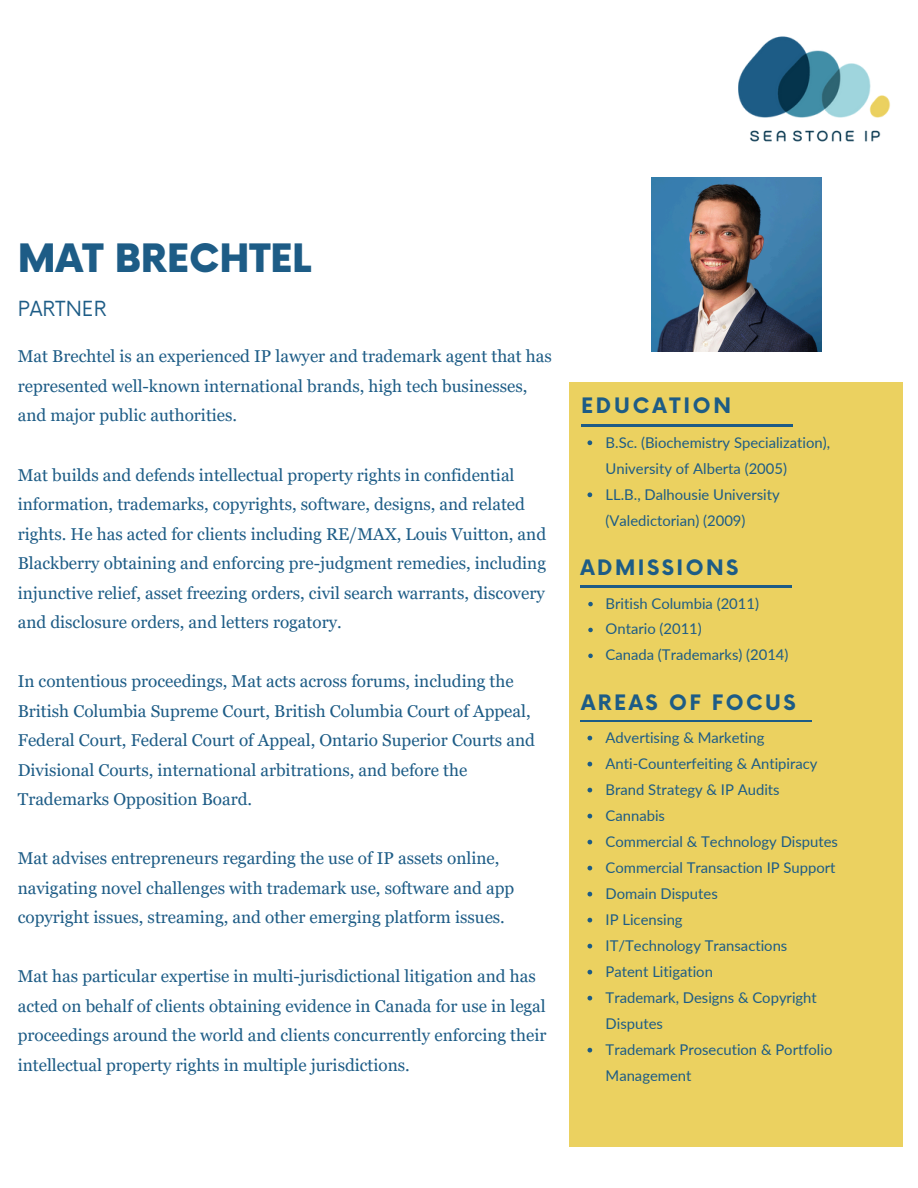
<style>
.page{position:relative;width:918px;height:1188px;background:#fff}
.page>*{position:absolute;margin:0;border:0;box-sizing:border-box;transform-origin:0 0}
.t1{font:900 38.1px "Now";color:#1d5c86}
.t2{font:700 20.7px "Now";letter-spacing:.12em;color:#1d5c86}
.t3{font:20.25px "Now";color:#1d5c86}
.t4{font:17.1px/29.5px "Georgia Pro";color:#1d5c86}
.t5{font:14.85px/26px "Lato";color:#1d5c86}
</style>
<div class="page">
<img style="left:738px;top:36px;width:152px;height:106px">
<div style="left:569px;top:383px;width:334px;height:764px;background:#ebd160"></div>
<hr style="left:580px;top:720px;width:232px;height:2px;background:#1d5c86">
<hr style="left:580px;top:586px;width:212px;height:1px;background:#1d5c86">
<hr style="left:581px;top:425px;width:211px;height:1px;background:#1d5c86">
<svg style="left:588px;top:602px;width:5px;height:4px"></svg>
<svg style="left:588px;top:628px;width:5px;height:4px"></svg>
<svg style="left:588px;top:654px;width:5px;height:4px"></svg>
<svg style="left:588px;top:736px;width:4px;height:4px"></svg>
<svg style="left:588px;top:762px;width:4px;height:4px"></svg>
<svg style="left:588px;top:788px;width:4px;height:4px"></svg>
<svg style="left:588px;top:814px;width:4px;height:4px"></svg>
<svg style="left:588px;top:840px;width:4px;height:4px"></svg>
<svg style="left:588px;top:866px;width:4px;height:4px"></svg>
<svg style="left:588px;top:892px;width:4px;height:4px"></svg>
<svg style="left:588px;top:918px;width:4px;height:4px"></svg>
<svg style="left:588px;top:944px;width:4px;height:4px"></svg>
<svg style="left:588px;top:970px;width:4px;height:4px"></svg>
<svg style="left:588px;top:996px;width:4px;height:4px"></svg>
<svg style="left:588px;top:1048px;width:4px;height:4px"></svg>
<svg style="left:588px;top:440px;width:4px;height:5px"></svg>
<svg style="left:588px;top:492px;width:4px;height:5px"></svg>
<img style="left:651px;top:178px;width:170px;height:173px">
<p class="t1" style="left:18px;top:238px;width:295px">MAT BRECHTEL</p>
<p class="t3" style="left:18px;top:298px;width:90px">PARTNER</p>
<p class="t4" style="left:18px;top:342px;width:536px">Mat Brechtel is an experienced IP lawyer and trademark agent that has represented well-known international brands, high tech businesses, and major public authorities.</p>
<p class="t4" style="left:18px;top:460px;width:530px">Mat builds and defends intellectual property rights in confidential information, trademarks, copyrights, software, designs, and related rights. He has acted for clients including RE/MAX, Louis Vuitton, and Blackberry obtaining and enforcing pre-judgment remedies, including injunctive relief, asset freezing orders, civil search warrants, discovery and disclosure orders, and letters rogatory.</p>
<h1 class="t4" style="left:18px;top:666px;width:519px">In contentious proceedings, Mat acts across forums, including the British Columbia Supreme Court, British Columbia Court of Appeal, Federal Court, Federal Court of Appeal, Ontario Superior Courts and Divisional Courts, international arbitrations, and before the Trademarks Opposition Board.</h1>
<h3 class="t4" style="left:18px;top:844px;width:498px">Mat advises entrepreneurs regarding the use of IP assets online, navigating novel challenges with trademark use, software and app copyright issues, streaming, and other emerging platform issues.</h3>
<h4 class="t4" style="left:18px;top:962px;width:530px">Mat has particular expertise in multi-jurisdictional litigation and has acted on behalf of clients obtaining evidence in Canada for use in legal proceedings around the world and clients concurrently enforcing their intellectual property rights in multiple jurisdictions.</h4>
<h4 class="t2" style="left:581px;top:394px;width:152px">EDUCATION</h4>
<p class="t5" style="left:606px;top:429px;width:226px">B.Sc. (Biochemistry Specialization),<br>University of Alberta (2005)</p>
<p class="t5" style="left:606px;top:481px;width:176px">LL.B., Dalhousie University (Valedictorian) (2009)</p>
<h4 class="t2" style="left:580px;top:556px;width:160px">ADMISSIONS</h4>
<h4 class="t5" style="left:606px;top:590px;width:155px">British Columbia (2011)</h4>
<h2 class="t5" style="left:606px;top:616px;width:98px">Ontario (2011)</h2>
<p class="t5" style="left:606px;top:642px;width:184px">Canada (Trademarks) (2014)</p>
<h4 class="t2" style="left:581px;top:691px;width:216px">AREAS OF FOCUS</h4>
<p class="t5" style="left:606px;top:724px;width:160px">Advertising &amp; Marketing</p>
<h2 class="t5" style="left:606px;top:750px;width:214px">Anti-Counterfeiting &amp; Antipiracy</h2>
<p class="t5" style="left:606px;top:776px;width:176px">Brand Strategy &amp; IP Audits</p>
<p class="t5" style="left:606px;top:802px;width:61px">Cannabis</p>
<p class="t5" style="left:606px;top:828px;width:234px">Commercial &amp; Technology Disputes</p>
<h2 class="t5" style="left:606px;top:854px;width:231px">Commercial Transaction IP Support</h2>
<p class="t5" style="left:606px;top:880px;width:114px">Domain Disputes</p>
<p class="t5" style="left:606px;top:906px;width:79px">IP Licensing</p>
<p class="t5" style="left:606px;top:932px;width:183px">IT/Technology Transactions</p>
<p class="t5" style="left:606px;top:958px;width:109px">Patent Litigation</p>
<p class="t5" style="left:606px;top:984px;width:213px">Trademark, Designs &amp; Copyright<br>Disputes</p>
<p class="t5" style="left:606px;top:1036px;width:228px">Trademark Prosecution &amp; Portfolio<br>Management</p>
</div>
